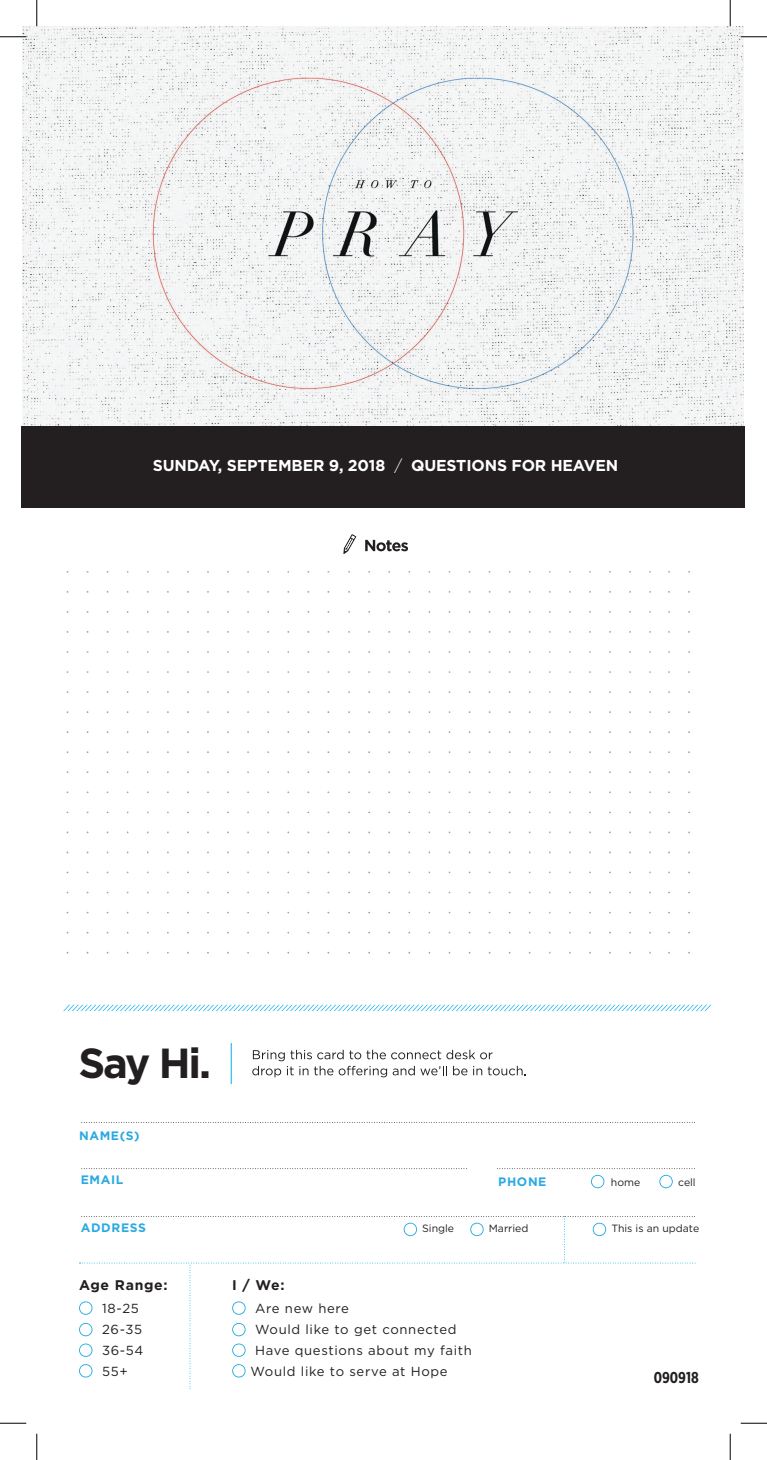
<style>
.page{position:relative;width:767px;height:1460px;background:#fff}
.page>*{position:absolute;margin:0;border:0;box-sizing:border-box;transform-origin:0 0}
.t1{font:700 42px "Gotham";color:#231f20}
.t2{font:700 15.75px "Gotham";letter-spacing:-.01em;color:#fff}
.t3{font:700 15.75px "Gotham X Narrow";color:#231f20}
.t4{font:700 14px "Gotham";letter-spacing:.05em;color:#231f20}
.t5{font:13.12px/21px "Gotham";letter-spacing:.05em;color:#231f20}
.t6{font:700 12.25px "Gotham";letter-spacing:.05em;color:#2baae1}
.t7{font:10.5px "Gotham";color:#231f20}
.s1{font-weight:300}
</style>
<div class="page">
<svg style="left:343px;top:534px;width:13px;height:20px"></svg>
<svg style="left:365px;top:540px;width:43px;height:11px"></svg>
<img style="left:22px;top:26px;width:721px;height:400px">
<div style="left:22px;top:426px;width:723px;height:81px;background:#231f20"></div>
<svg style="left:63px;top:1004px;width:44px;height:7px"></svg>
<svg style="left:107px;top:1004px;width:61px;height:7px"></svg>
<svg style="left:168px;top:1004px;width:61px;height:7px"></svg>
<svg style="left:229px;top:1004px;width:61px;height:7px"></svg>
<svg style="left:290px;top:1004px;width:61px;height:7px"></svg>
<svg style="left:351px;top:1004px;width:57px;height:7px"></svg>
<svg style="left:408px;top:1004px;width:61px;height:7px"></svg>
<svg style="left:469px;top:1004px;width:61px;height:7px"></svg>
<svg style="left:530px;top:1004px;width:61px;height:7px"></svg>
<svg style="left:591px;top:1004px;width:61px;height:7px"></svg>
<svg style="left:652px;top:1004px;width:59px;height:7px"></svg>
<hr style="left:231px;top:1043px;width:1px;height:41px;background:#00aeef">
<svg style="left:82px;top:1122px;width:611px;height:1px"></svg>
<svg style="left:497px;top:1168px;width:196px;height:1px"></svg>
<svg style="left:82px;top:1216px;width:611px;height:1px"></svg>
<svg style="left:82px;top:1168px;width:383px;height:1px"></svg>
<svg style="left:189px;top:1265px;width:1px;height:124px"></svg>
<svg style="left:79px;top:1262px;width:612px;height:1px"></svg>
<svg style="left:564px;top:1216px;width:1px;height:47px"></svg>
<svg style="left:591px;top:1174px;width:13px;height:14px"></svg>
<svg style="left:659px;top:1174px;width:13px;height:14px"></svg>
<svg style="left:403px;top:1222px;width:14px;height:14px"></svg>
<svg style="left:470px;top:1222px;width:13px;height:14px"></svg>
<svg style="left:592px;top:1222px;width:14px;height:14px"></svg>
<svg style="left:79px;top:1301px;width:13px;height:13px"></svg>
<svg style="left:79px;top:1322px;width:13px;height:14px"></svg>
<svg style="left:79px;top:1343px;width:13px;height:13px"></svg>
<svg style="left:79px;top:1364px;width:13px;height:13px"></svg>
<svg style="left:232px;top:1301px;width:13px;height:13px"></svg>
<svg style="left:232px;top:1322px;width:13px;height:14px"></svg>
<svg style="left:232px;top:1343px;width:13px;height:13px"></svg>
<svg style="left:232px;top:1364px;width:13px;height:13px"></svg>
<svg style="left:308px;top:1049px;width:35px;height:10px"></svg>
<svg style="left:349px;top:1049px;width:64px;height:10px"></svg>
<svg style="left:415px;top:1049px;width:52px;height:10px"></svg>
<svg style="left:469px;top:1049px;width:23px;height:10px"></svg>
<svg style="left:252px;top:1049px;width:56px;height:28px"></svg>
<svg style="left:314px;top:1065px;width:54px;height:10px"></svg>
<svg style="left:369px;top:1066px;width:61px;height:11px"></svg>
<svg style="left:431px;top:1066px;width:16px;height:9px"></svg>
<svg style="left:453px;top:1066px;width:14px;height:9px"></svg>
<svg style="left:473px;top:1066px;width:52px;height:9px"></svg>
<hr style="left:0;top:36px;width:26px;height:2px;background:#fff">
<hr style="left:740px;top:36px;width:26px;height:2px;background:#fff">
<svg style="left:0;top:36px;width:26px;height:1px"></svg>
<svg style="left:740px;top:36px;width:26px;height:1px"></svg>
<svg style="left:0;top:1422px;width:26px;height:1px"></svg>
<svg style="left:740px;top:1422px;width:26px;height:1px"></svg>
<svg style="left:36px;top:0;width:1px;height:26px"></svg>
<svg style="left:36px;top:1433px;width:1px;height:27px"></svg>
<svg style="left:729px;top:0;width:1px;height:26px"></svg>
<svg style="left:729px;top:1433px;width:1px;height:27px"></svg>
<p class="t2" style="left:153px;top:456px;width:466px">SUNDAY, SEPTEMBER 9, 2018 <span class="s1">/</span> QUESTIONS FOR HEAVEN</p>
<h1 class="t1" style="left:78px;top:1038px;width:134px">Say Hi.</h1>
<p class="t6" style="left:79px;top:1128px;width:62px">NAME(S)</p>
<p class="t6" style="left:81px;top:1172px;width:44px">EMAIL</p>
<p class="t6" style="left:81px;top:1220px;width:67px">ADDRESS</p>
<p class="t4" style="left:79px;top:1276px;width:90px">Age Range:</p>
<p class="t5" style="left:102px;top:1297px;width:43px">18-25<br>26-35<br>36-54<br>55+</p>
<p class="t6" style="left:498px;top:1174px;width:50px">PHONE</p>
<p class="t7" style="left:610px;top:1176px;width:31px">home</p>
<p class="t7" style="left:678px;top:1176px;width:19px">cell</p>
<p class="t7" style="left:422px;top:1222px;width:33px">Single</p>
<p class="t7" style="left:489px;top:1222px;width:41px">Married</p>
<p class="t7" style="left:611px;top:1222px;width:89px">This is an update</p>
<p class="t4" style="left:232px;top:1276px;width:54px">I / We:</p>
<p class="t5" style="left:255px;top:1297px;width:95px">Are new here</p>
<p class="t5" style="left:255px;top:1318px;width:203px">Would like to get connected</p>
<p class="t5" style="left:255px;top:1339px;width:218px">Have questions about my faith</p>
<p class="t5" style="left:250px;top:1360px;width:199px">Would like to serve at Hope</p>
<p class="t3" style="left:653px;top:1368px;width:46px">090918</p>
</div>
